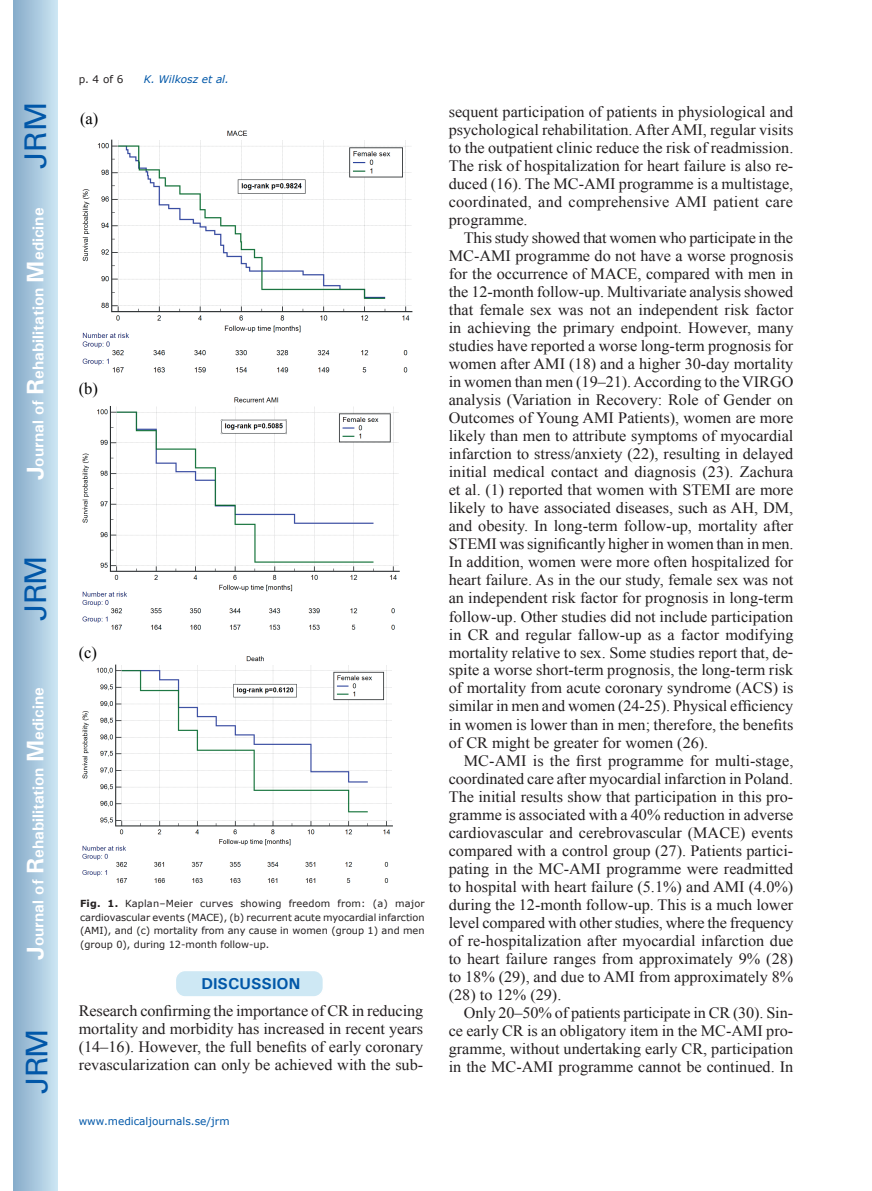
<style>
.page{position:relative;width:872px;height:1191px;background:#fff}
.page>*{position:absolute;margin:0;border:0;box-sizing:border-box;transform-origin:0 0}
.t1{font:30px "Univers";letter-spacing:-.03em;color:#0157a8}
.t2{font:16.5px "Times New Roman";color:#000001}
.t3{font:15.75px/18px "Times New Roman";color:#231f20;text-align:justify}
.t4{font:700 15.75px "Univers";color:#fff}
.t5{font:700 15.75px "Univers";color:#0157a8}
.t6{font:10.5px "Verdana";color:#0157a8}
.t7{font:italic 10.5px "Verdana";color:#0157a8}
.t8{font:10.5px "Verdana";color:#231f20}
.t9{font:9.75px/13.5px "Verdana";color:#231f20;text-align:justify}
.s1{font-size:24px}
.s2{font-weight:700}
</style>
<div class="page">
<div style="left:14px;top:0;width:43px;height:1191px;background:linear-gradient(to right,#88acca,#cbe5f2)"></div>
<div style="left:175px;top:970px;width:148px;height:27px;background:#cee8f4;border-radius:10px"></div>
<div style="left:175px;top:969px;width:149px;height:28px;border:2px solid #fff;border-radius:10px"></div>
<img style="left:82px;top:130px;width:331px;height:243px">
<img style="left:82px;top:397px;width:318px;height:233px">
<img style="left:82px;top:656px;width:311px;height:227px">
<h1 class="t1" style="left:18px;top:169px;width:68px;rotate:-90deg">JRM</h1>
<p class="t4" style="left:28px;top:480px;width:274px;rotate:-90deg"><span class="s1">J</span>ournal of <span class="s1">R</span>ehabilitation <span class="s1">M</span>edicine</p>
<h1 class="t1" style="left:18px;top:620px;width:67px;rotate:-90deg">JRM</h1>
<p class="t4" style="left:28px;top:959px;width:274px;rotate:-90deg"><span class="s1">J</span>ournal of <span class="s1">R</span>ehabilitation <span class="s1">M</span>edicine</p>
<h1 class="t1" style="left:19px;top:1093px;width:67px;rotate:-90deg">JRM</h1>
<p class="t8" style="left:79px;top:72px;width:46px">p. 4 of 6</p>
<p class="t7" style="left:144px;top:72px;width:87px">K. Wilkosz et al.</p>
<p class="t2" style="left:80px;top:108px;width:20px">(a)</p>
<p class="t2" style="left:79px;top:377px;width:21px">(b)</p>
<p class="t2" style="left:79px;top:641px;width:20px">(c)</p>
<p class="t9" style="left:80px;top:897px;width:346px"><span class="s2">Fig. 1.</span> Kaplan–Meier curves showing freedom from: (a) major cardiovascular events (MACE), (b) recurrent acute myocardial infarction (AMI), and (c) mortality from any cause in women (group 1) and men (group 0), during 12-month follow-up.</p>
<p class="t5" style="left:201px;top:973px;width:100px">DISCUSSION</p>
<p class="t3" style="left:79px;top:1001px;width:346px">Research confirming the importance of CR in reducing mortality and morbidity has increased in recent years (14–16). However, the full benefits of early coronary revascularization can only be achieved with the sub-</p>
<p class="t6" style="left:79px;top:1114px;width:152px">www.medicaljournals.se/jrm</p>
<p class="t3" style="left:449px;top:103px;width:346px">sequent participation of patients in physiological and psychological rehabilitation. After AMI, regular visits to the outpatient clinic reduce the risk of readmission.<br>The risk of hospitalization for heart failure is also re&shy;duced (16). The MC-AMI programme is a multistage, coordinated, and comprehensive AMI patient care programme.</p>
<p class="t3" style="left:449px;top:229px;width:346px;text-indent:15px">This study showed that women who participate in the MC-AMI programme do not have a worse prognosis for the occurrence of MACE, compared with men in the 12-month follow-up. Multivariate analysis showed that female sex was not an independent risk factor in achieving the primary endpoint. However, many studies have reported a worse long-term prognosis for women after AMI (18) and a higher 30-day mortality in women than men (19–21). According to the VIRGO analysis (Variation in Recovery: Role of Gender on Outcomes of Young AMI Patients), women are more likely than men to attribute symptoms of myocardial infarction to stress/anxiety (22), resulting in delayed initial medical contact and diagnosis (23). Zachura et al. (1) reported that women with STEMI are more likely to have associated diseases, such as AH, DM, and obesity. In long-term follow-up, mortality after STEMI was significantly higher in women than in men.<br>In addition, women were more often hospitalized for heart failure. As in the our study, female sex was not an independent risk factor for prognosis in long-term follow-up. Other studies did not include participation in CR and regular fallow-up as a factor modifying mortality relative to sex. Some studies report that, de&shy;spite a worse short-term prognosis, the long-term risk of mortality from acute coronary syndrome (ACS) is similar in men and women (24-25). Physical efficiency in women is lower than in men; therefore, the benefits of CR might be greater for women (26).</p>
<p class="t3" style="left:449px;top:751px;width:346px;text-indent:15px">MC-AMI is the first programme for multi-stage, coordinated care after myocardial infarction in Poland.<br>The initial results show that participation in this pro&shy;gramme is associated with a 40% reduction in adverse cardiovascular and cerebrovascular (MACE) events compared with a control group (27). Patients partici&shy;pating in the MC-AMI programme were readmitted to hospital with heart failure (5.1%) and AMI (4.0%) during the 12-month follow-up. This is a much lower level compared with other studies, where the frequency of re-hospitalization after myocardial infarction due to heart failure ranges from approximately 9% (28) to 18% (29), and due to AMI from approximately 8% (28) to 12% (29).</p>
<p class="t3" style="left:449px;top:1003px;width:346px;text-indent:15px">Only 20–50% of patients participate in CR (30). Sin&shy;ce early CR is an obligatory item in the MC-AMI pro&shy;gramme, without undertaking early CR, participation in the MC-AMI programme cannot be continued. In</p>
</div>
